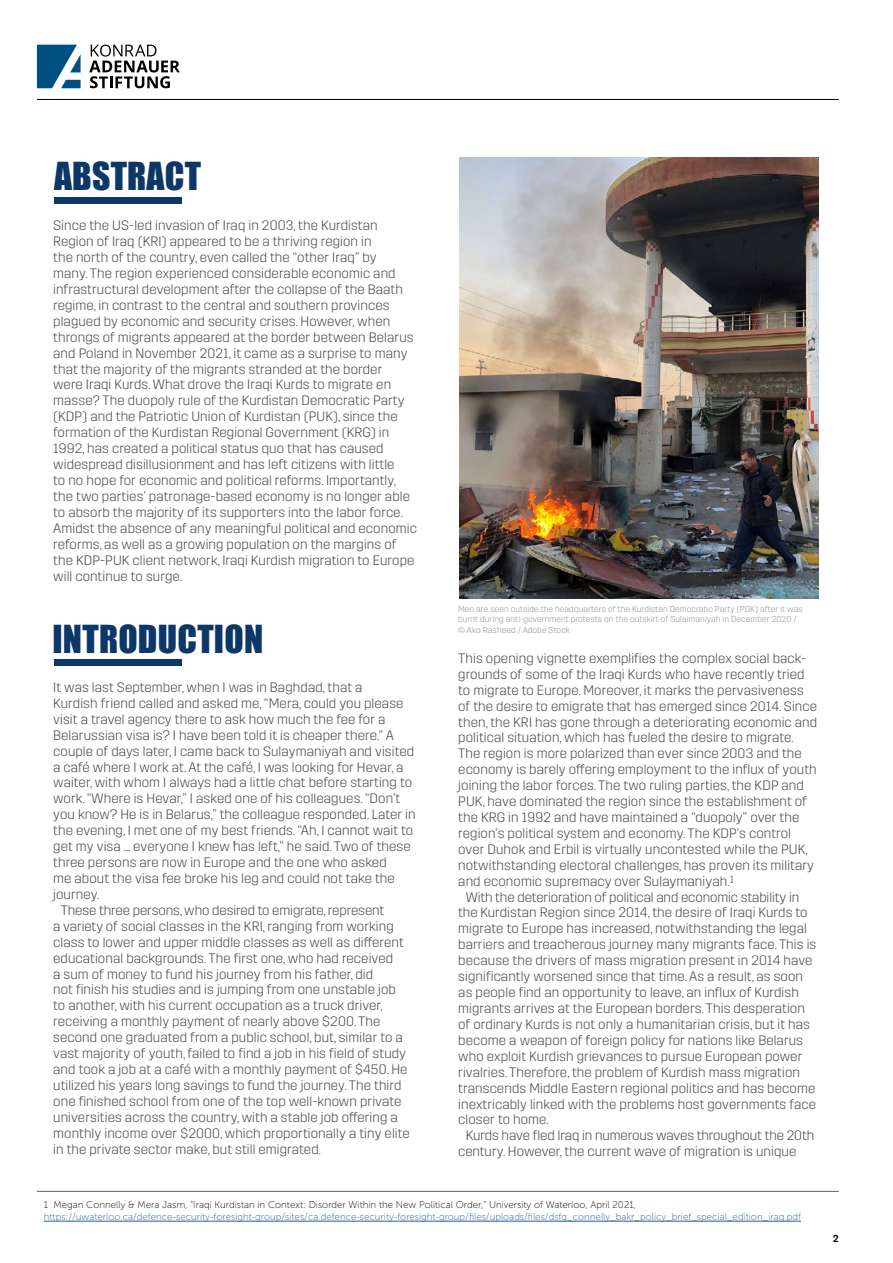
<style>
.page{position:relative;width:893px;height:1263px;background:#fff}
.page>*{position:absolute;margin:0;border:0;box-sizing:border-box;transform-origin:0 0}
.t1{font:35.4px "Impact";letter-spacing:.005em;color:#0d3768}
.t2{font:300 13.65px/15.9px "Trim";letter-spacing:.01em;color:#48484a}
.t3{font:500 10.5px "Akzidenz Grotesk BQ";color:#000}
.t4{font:9.75px "Museo Sans 100";color:#215e9e}
.t5{font:9.75px "Museo Sans 100";color:#000}
.t6{font:300 8.7px "Akzidenz Grotesk BQ";color:#0d3768}
.t7{font:300 8.55px/10.5px "Trim";letter-spacing:.01em;color:#939598}
</style>
<div class="page">
<svg style="left:89px;top:45px;width:91px;height:43px"></svg>
<svg style="left:37px;top:45px;width:44px;height:43px"></svg>
<hr style="left:37px;top:99px;width:802px;height:1px;background:#000">
<div style="left:54px;top:197px;width:128px;height:7px;background:#0d3768"></div>
<div style="left:54px;top:659px;width:128px;height:7px;background:#0d3768"></div>
<img style="left:459px;top:158px;width:360px;height:440px">
<hr style="left:37px;top:1191px;width:802px;height:1px;background:#616264">
<hr style="left:44px;top:1221px;width:757px;height:1px;background:#215e9e">
<h1 class="t1" style="left:54px;top:149px;width:149px">ABSTRACT</h1>
<p class="t2" style="left:53px;top:218px;width:365px">Since the US-led invasion of Iraq in 2003, the Kurdistan Region of Iraq (KRI) appeared to be a thriving region in<br>the north of the country, even called the “other Iraq” by<br>many. The region experienced considerable economic and infrastructural development after the collapse of the Baath regime, in contrast to the central and southern provinces plagued by economic and security crises. However, when throngs of migrants appeared at the border between Belarus and Poland in November 2021, it came as a surprise to many that the majority of the migrants stranded at the border<br>were Iraqi Kurds. What drove the Iraqi Kurds to migrate en masse? The duopoly rule of the Kurdistan Democratic Party (KDP) and the Patriotic Union of Kurdistan (PUK), since the formation of the Kurdistan Regional Government (KRG) in 1992, has created a political status quo that has caused widespread disillusionment and has left citizens with little<br>to no hope for economic and political reforms. Importantly, the two parties’ patronage-based economy is no longer able to absorb the majority of its supporters into the labor force.<br>Amidst the absence of any meaningful political and economic reforms, as well as a growing population on the margins of the KDP-PUK client network, Iraqi Kurdish migration to Europe will continue to surge.</p>
<h1 class="t1" style="left:52px;top:611px;width:212px">INTRODUCTION</h1>
<p class="t2" style="left:53px;top:679px;width:311px">It was last September, when I was in Baghdad, that a</p>
<p class="t2" style="left:53px;top:695px;width:352px">Kurdish friend called and asked me, “Mera, could you please</p>
<p class="t2" style="left:53px;top:711px;width:334px">visit a travel agency there to ask how much the fee for a</p>
<p class="t2" style="left:53px;top:727px;width:342px">Belarussian visa is? I have been told it is cheaper there.” A</p>
<p class="t2" style="left:53px;top:743px;width:362px">couple of days later, I came back to Sulaymaniyah and visited</p>
<p class="t2" style="left:53px;top:759px;width:352px">a café where I work at. At the café, I was looking for Hevar, a</p>
<p class="t2" style="left:53px;top:775px;width:360px">waiter, with whom I always had a little chat before starting to</p>
<p class="t2" style="left:53px;top:791px;width:348px">work. “Where is Hevar,” I asked one of his colleagues. “Don’t</p>
<p class="t2" style="left:53px;top:807px;width:364px">you know? He is in Belarus,” the colleague responded. Later in</p>
<p class="t2" style="left:53px;top:823px;width:362px">the evening, I met one of my best friends. “Ah, I cannot wait to</p>
<p class="t2" style="left:53px;top:838px;width:359px">get my visa ... everyone I knew has left,” he said. Two of these</p>
<p class="t2" style="left:53px;top:854px;width:335px">three persons are now in Europe and the one who asked</p>
<p class="t2" style="left:53px;top:870px;width:343px">me about the visa fee broke his leg and could not take the</p>
<p class="t2" style="left:53px;top:886px;width:48px">journey.</p>
<p class="t2" style="left:61px;top:902px;width:325px">These three persons, who desired to emigrate, represent</p>
<p class="t2" style="left:53px;top:918px;width:342px">a variety of social classes in the KRI, ranging from working</p>
<p class="t2" style="left:53px;top:934px;width:352px">class to lower and upper middle classes as well as different</p>
<p class="t2" style="left:53px;top:950px;width:341px">educational backgrounds. The first one, who had received</p>
<p class="t2" style="left:53px;top:966px;width:321px">a sum of money to fund his journey from his father, did</p>
<p class="t2" style="left:53px;top:982px;width:344px">not finish his studies and is jumping from one unstable job</p>
<p class="t2" style="left:53px;top:998px;width:331px">to another, with his current occupation as a truck driver,</p>
<p class="t2" style="left:53px;top:1014px;width:329px">receiving a monthly payment of nearly above $200. The</p>
<p class="t2" style="left:53px;top:1029px;width:351px">second one graduated from a public school, but, similar to a</p>
<p class="t2" style="left:53px;top:1045px;width:354px">vast majority of youth, failed to find a job in his field of study</p>
<p class="t2" style="left:53px;top:1061px;width:356px">and took a job at a café with a monthly payment of $450. He</p>
<p class="t2" style="left:53px;top:1077px;width:350px">utilized his years long savings to fund the journey. The third</p>
<p class="t2" style="left:53px;top:1093px;width:350px">one finished school from one of the top well-known private</p>
<p class="t2" style="left:53px;top:1109px;width:346px">universities across the country, with a stable job offering a</p>
<p class="t2" style="left:53px;top:1125px;width:358px">monthly income over $2000, which proportionally a tiny elite</p>
<p class="t2" style="left:53px;top:1141px;width:269px">in the private sector make, but still emigrated.</p>
<p class="t6" style="left:232px;top:839px;width:7px">1</p>
<p class="t7" style="left:458px;top:603px;width:346px">Men are seen outside the headquarters of the Kurdistan Democratic Party (PDK) after it was burnt during anti-government protests on the outskirt of Sulaimaniyah in December 2020 / © Ako Rasheed / Adobe Stock</p>
<p class="t2" style="left:458px;top:650px;width:349px">This opening vignette exemplifies the complex social back-</p>
<p class="t2" style="left:458px;top:666px;width:348px">grounds of some of the Iraqi Kurds who have recently tried</p>
<p class="t2" style="left:458px;top:682px;width:347px">to migrate to Europe. Moreover, it marks the pervasiveness</p>
<p class="t2" style="left:458px;top:698px;width:360px">of the desire to emigrate that has emerged since 2014. Since</p>
<p class="t2" style="left:458px;top:714px;width:360px">then, the KRI has gone through a deteriorating economic and</p>
<p class="t2" style="left:458px;top:730px;width:337px">political situation, which has fueled the desire to migrate.</p>
<p class="t2" style="left:458px;top:746px;width:345px">The region is more polarized than ever since 2003 and the</p>
<p class="t2" style="left:458px;top:762px;width:360px">economy is barely offering employment to the influx of youth</p>
<p class="t2" style="left:458px;top:778px;width:347px">joining the labor forces. The two ruling parties, the KDP and</p>
<p class="t2" style="left:458px;top:793px;width:350px">PUK, have dominated the region since the establishment of</p>
<p class="t2" style="left:458px;top:809px;width:343px">the KRG in 1992 and have maintained a “duopoly” over the</p>
<p class="t2" style="left:458px;top:825px;width:334px">region’s political system and economy. The KDP’s control</p>
<p class="t2" style="left:458px;top:841px;width:351px">over Duhok and Erbil is virtually uncontested while the PUK,</p>
<p class="t2" style="left:458px;top:857px;width:357px">notwithstanding electoral challenges, has proven its military</p>
<p class="t2" style="left:458px;top:873px;width:277px">and economic supremacy over Sulaymaniyah.<sup>1</sup></p>
<p class="t2" style="left:466px;top:889px;width:335px">With the deterioration of political and economic stability in</p>
<p class="t2" style="left:458px;top:905px;width:351px">the Kurdistan Region since 2014, the desire of Iraqi Kurds to</p>
<p class="t2" style="left:458px;top:921px;width:350px">migrate to Europe has increased, notwithstanding the legal</p>
<p class="t2" style="left:458px;top:937px;width:360px">barriers and treacherous journey many migrants face. This is</p>
<p class="t2" style="left:458px;top:953px;width:356px">because the drivers of mass migration present in 2014 have</p>
<p class="t2" style="left:458px;top:968px;width:346px">significantly worsened since that time. As a result, as soon</p>
<p class="t2" style="left:458px;top:984px;width:342px">as people find an opportunity to leave, an influx of Kurdish</p>
<p class="t2" style="left:458px;top:1000px;width:348px">migrants arrives at the European borders. This desperation</p>
<p class="t2" style="left:458px;top:1016px;width:353px">of ordinary Kurds is not only a humanitarian crisis, but it has</p>
<p class="t2" style="left:458px;top:1032px;width:346px">become a weapon of foreign policy for nations like Belarus</p>
<p class="t2" style="left:458px;top:1048px;width:346px">who exploit Kurdish grievances to pursue European power</p>
<p class="t2" style="left:458px;top:1064px;width:343px">rivalries. Therefore, the problem of Kurdish mass migration</p>
<p class="t2" style="left:458px;top:1080px;width:358px">transcends Middle Eastern regional politics and has become</p>
<p class="t2" style="left:458px;top:1096px;width:359px">inextricably linked with the problems host governments face</p>
<p class="t2" style="left:458px;top:1112px;width:92px">closer to home.</p>
<p class="t2" style="left:466px;top:1128px;width:350px">Kurds have fled Iraq in numerous waves throughout the 20th</p>
<p class="t2" style="left:458px;top:1144px;width:340px">century. However, the current wave of migration is unique</p>
<p class="t5" style="left:44px;top:1200px;width:594px">1 Megan Connelly &amp; Mera Jasm, “Iraqi Kurdistan in Context: Disorder Within the New Political Order,” University of Waterloo, April 2021,</p>
<p class="t4" style="left:44px;top:1212px;width:759px">https://uwaterloo.ca/defence-security-foresight-group/sites/ca.defence-security-foresight-group/files/uploads/files/dsfg_connelly_bakr_policy_brief_special_edition_iraq.pdf</p>
<p class="t3" style="left:833px;top:1232px;width:7px">2</p>
</div>
